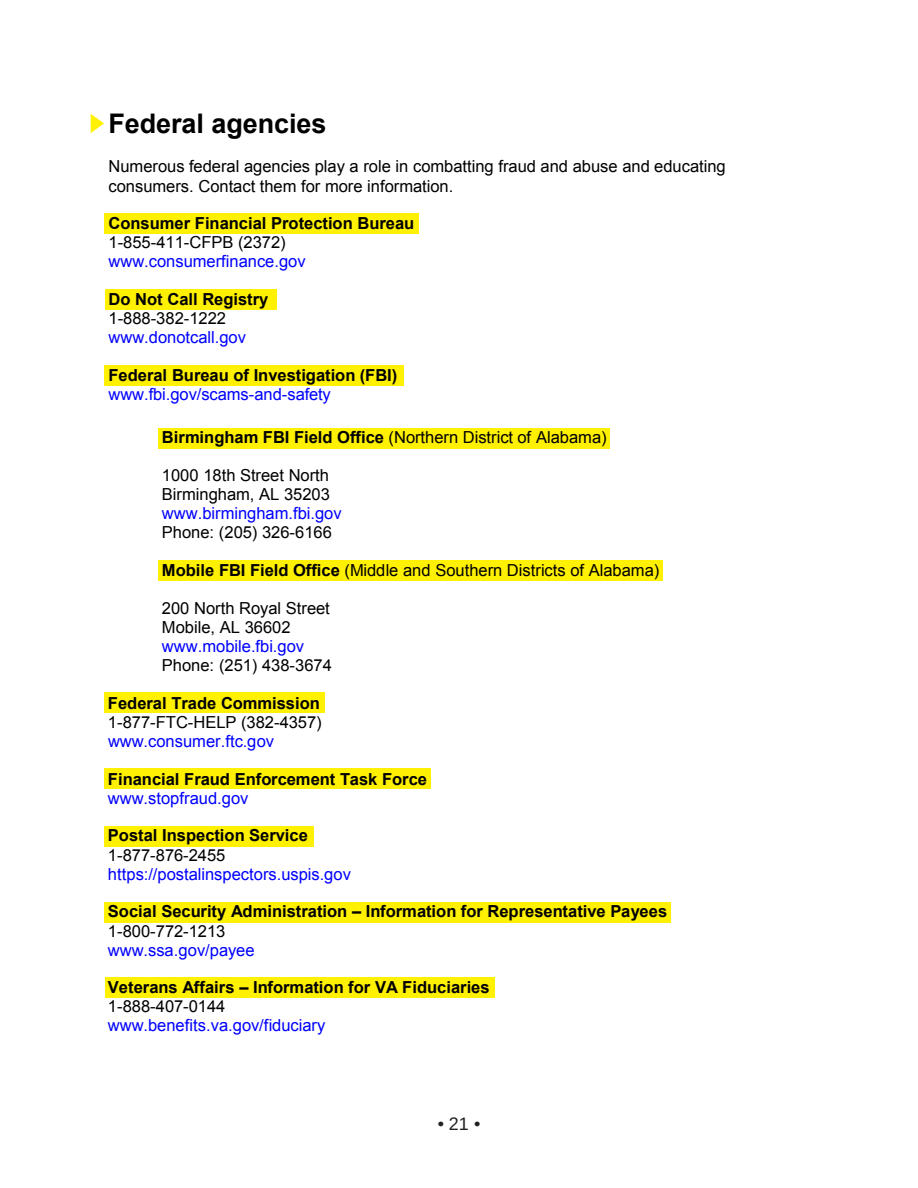
<style>
.page{position:relative;width:918px;height:1188px;background:#fff}
.page>*{position:absolute;margin:0;border:0;box-sizing:border-box;transform-origin:0 0}
.t1{font:700 27px "Arial";letter-spacing:-.005em;color:#000}
.t2{font:18px "Arimo";color:#231f20}
.t3{font:16.5px/19px "Arial";color:#000}
.t4{font:700 16.5px "Arial";color:#000}
.t5{font:16.5px "Arial";color:#00f}
.s1{font-weight:700}
</style>
<div class="page">
<div style="left:104px;top:214px;width:314px;height:20px;background:#fff101"></div>
<div style="left:104px;top:366px;width:299px;height:20px;background:#fff101"></div>
<div style="left:104px;top:692px;width:221px;height:20px;background:#fff101"></div>
<div style="left:104px;top:769px;width:327px;height:20px;background:#fff101"></div>
<div style="left:104px;top:826px;width:210px;height:20px;background:#fff101"></div>
<div style="left:104px;top:902px;width:567px;height:20px;background:#fff101"></div>
<div style="left:105px;top:977px;width:390px;height:20px;background:#fff101"></div>
<div style="left:105px;top:290px;width:171px;height:20px;background:#fff101"></div>
<div style="left:158px;top:428px;width:452px;height:20px;background:#fff101"></div>
<div style="left:158px;top:560px;width:505px;height:20px;background:#fff101"></div>
<svg style="left:91px;top:114px;width:13px;height:19px"></svg>
<h1 class="t1" style="left:109px;top:106px;width:220px">Federal agencies</h1>
<p class="t3" style="left:109px;top:157px;width:619px">Numerous federal agencies play a role in combatting fraud and abuse and educating consumers. Contact them for more information.</p>
<p class="t4" style="left:109px;top:213px;width:307px">Consumer Financial Protection Bureau</p>
<p class="t3" style="left:109px;top:233px;width:179px">1-855-411-CFPB (2372)</p>
<p class="t5" style="left:109px;top:251px;width:199px">www.consumerfinance.gov</p>
<p class="t4" style="left:109px;top:288px;width:161px">Do Not Call Registry</p>
<p class="t3" style="left:109px;top:309px;width:119px">1-888-382-1222</p>
<p class="t5" style="left:109px;top:327px;width:139px">www.donotcall.gov</p>
<p class="t4" style="left:109px;top:364px;width:290px">Federal Bureau of Investigation (FBI)</p>
<p class="t5" style="left:109px;top:384px;width:224px">www.fbi.gov/scams-and-safety</p>
<p class="t3" style="left:162px;top:428px;width:446px"><span class="s1">Birmingham FBI Field Office</span> (Northern District of Alabama)</p>
<p class="t3" style="left:162px;top:466px;width:169px">1000 18th Street North<br>Birmingham, AL 35203</p>
<p class="t5" style="left:162px;top:503px;width:181px">www.birmingham.fbi.gov</p>
<p class="t3" style="left:162px;top:523px;width:171px">Phone: (205) 326-6166</p>
<p class="t3" style="left:162px;top:561px;width:499px"><span class="s1">Mobile FBI Field Office</span> (Middle and Southern Districts of Alabama)</p>
<p class="t3" style="left:162px;top:599px;width:169px">200 North Royal Street<br>Mobile, AL 36602</p>
<p class="t5" style="left:162px;top:635px;width:144px">www.mobile.fbi.gov</p>
<p class="t3" style="left:162px;top:656px;width:171px">Phone: (251) 438-3674</p>
<p class="t4" style="left:108px;top:692px;width:213px">Federal Trade Commission</p>
<p class="t3" style="left:108px;top:713px;width:215px">1-877-FTC-HELP (382-4357)</p>
<p class="t5" style="left:108px;top:730px;width:168px">www.consumer.ftc.gov</p>
<p class="t4" style="left:108px;top:768px;width:321px">Financial Fraud Enforcement Task Force</p>
<p class="t5" style="left:108px;top:787px;width:142px">www.stopfraud.gov</p>
<p class="t4" style="left:108px;top:825px;width:201px">Postal Inspection Service</p>
<p class="t3" style="left:108px;top:846px;width:119px">1-877-876-2455</p>
<p class="t5" style="left:108px;top:863px;width:245px">https://postalinspectors.uspis.gov</p>
<p class="t4" style="left:108px;top:901px;width:561px">Social Security Administration – Information for Representative Payees</p>
<p class="t3" style="left:108px;top:921px;width:119px">1-800-772-1213</p>
<p class="t5" style="left:108px;top:939px;width:148px">www.ssa.gov/payee</p>
<p class="t4" style="left:108px;top:977px;width:383px">Veterans Affairs – Information for VA Fiduciaries</p>
<p class="t3" style="left:108px;top:997px;width:119px">1-888-407-0144</p>
<p class="t5" style="left:108px;top:1015px;width:219px">www.benefits.va.gov/fiduciary</p>
<p class="t2" style="left:438px;top:1112px;width:44px">• 21 •</p>
</div>
